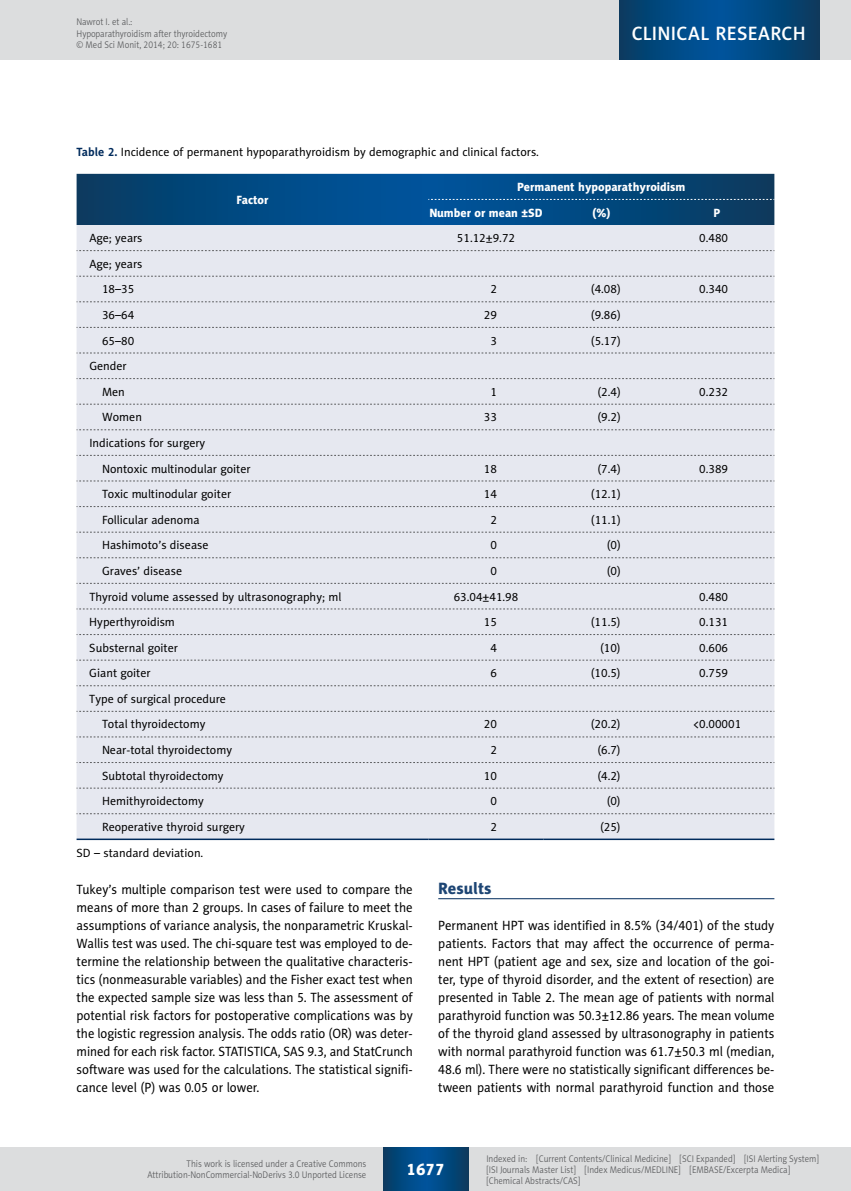
<style>
.page{position:relative;width:851px;height:1191px;background:#fff}
.page>*{position:absolute;margin:0;border:0;box-sizing:border-box;transform-origin:0 0}
.t1{font:19.5px "Naomi Sans EFN Medium";letter-spacing:.015em;color:#fff}
.t2{font:16.5px "Naomi Sans EFN Heavy";color:#1d4574}
.t3{font:16.5px "Naomi Sans EFN Heavy";color:#fff}
.t4{font:13.5px/18px "Naomi Sans EFN";color:#000;text-align:justify;scale:.95 1}
.t5{font:12px/25.7px "Naomi Sans EFN";color:#000}
.t6{font:12px/25.7px "Naomi Sans EFN Heavy";color:#fff}
.t7{font:9.75px/11.2px "Naomi Sans EFN Light";color:#58595b;scale:.9 1}
.s1{font-weight:700;color:#002b5c}
</style>
<div class="page">
<hr style="left:438px;top:898px;width:336px;height:1px;background:#002b5c">
<div style="left:77px;top:225px;width:697px;height:613px;background:#e6e8f0"></div>
<svg style="left:77px;top:250px;width:697px;height:1px"></svg>
<svg style="left:77px;top:276px;width:697px;height:1px"></svg>
<svg style="left:77px;top:301px;width:697px;height:1px"></svg>
<svg style="left:77px;top:327px;width:697px;height:1px"></svg>
<svg style="left:77px;top:353px;width:697px;height:1px"></svg>
<svg style="left:77px;top:378px;width:697px;height:1px"></svg>
<svg style="left:77px;top:404px;width:697px;height:1px"></svg>
<svg style="left:77px;top:429px;width:697px;height:1px"></svg>
<svg style="left:77px;top:455px;width:697px;height:1px"></svg>
<svg style="left:77px;top:481px;width:697px;height:1px"></svg>
<svg style="left:77px;top:506px;width:697px;height:1px"></svg>
<svg style="left:77px;top:532px;width:697px;height:1px"></svg>
<svg style="left:77px;top:557px;width:697px;height:1px"></svg>
<svg style="left:77px;top:583px;width:697px;height:1px"></svg>
<svg style="left:77px;top:608px;width:697px;height:1px"></svg>
<svg style="left:77px;top:634px;width:697px;height:1px"></svg>
<svg style="left:77px;top:660px;width:697px;height:1px"></svg>
<svg style="left:77px;top:685px;width:697px;height:1px"></svg>
<svg style="left:77px;top:711px;width:697px;height:1px"></svg>
<svg style="left:77px;top:736px;width:697px;height:1px"></svg>
<svg style="left:77px;top:762px;width:697px;height:1px"></svg>
<svg style="left:77px;top:788px;width:697px;height:1px"></svg>
<svg style="left:77px;top:813px;width:697px;height:1px"></svg>
<hr style="left:77px;top:838px;width:351px;height:2px;background:#002b5c">
<hr style="left:428px;top:838px;width:115px;height:2px;background:#002b5c">
<hr style="left:543px;top:838px;width:116px;height:2px;background:#002b5c">
<hr style="left:659px;top:838px;width:115px;height:2px;background:#002b5c">
<svg style="left:77px;top:174px;width:697px;height:51px;background:#034980"></svg>
<div style="left:0;top:1148px;width:850px;height:43px;background:#dcddde"></div>
<svg style="left:383px;top:1147px;width:85px;height:43px;background:#02487f"></svg>
<div style="left:0;top:0;width:850px;height:60px;background:#dcddde"></div>
<svg style="left:619px;top:0;width:200px;height:60px;background:#02487f"></svg>
<p class="t7" style="left:77px;top:16px;width:169px">Nawrot I. et al.:<br>Hypoparathyroidism after thyroidectomy © Med Sci Monit, 2014; 20: 1675-1681</p>
<h1 class="t1" style="left:631px;top:22px;width:175px">CLINICAL RESEARCH</h1>
<p class="t5" style="left:77px;top:139px;width:464px"><span class="s1">Table 2.</span> Incidence of permanent hypoparathyroidism by demographic and clinical factors.</p>
<p class="t6" style="left:236px;top:187px;width:34px">Factor</p>
<p class="t6" style="left:429px;top:174px;width:257px;text-indent:88px">Permanent hypoparathyroidism<br>Number or mean ±SD</p>
<p class="t6" style="left:592px;top:199px;width:19px">(%)</p>
<p class="t6" style="left:713px;top:199px;width:8px">P</p>
<p class="t5" style="left:89px;top:225px;width:55px">Age; years</p>
<p class="t5" style="left:457px;top:225px;width:60px">51.12±9.72</p>
<p class="t5" style="left:699px;top:225px;width:30px">0.480</p>
<p class="t5" style="left:89px;top:251px;width:55px;text-align:center">Age; years<br>18–35</p>
<p class="t5" style="left:490px;top:276px;width:8px">2</p>
<p class="t5" style="left:591px;top:276px;width:31px">(4.08)</p>
<p class="t5" style="left:699px;top:276px;width:30px">0.340</p>
<p class="t5" style="left:102px;top:302px;width:34px">36–64</p>
<p class="t5" style="left:483px;top:302px;width:15px">29</p>
<p class="t5" style="left:591px;top:302px;width:31px">(9.86)</p>
<p class="t5" style="left:102px;top:328px;width:34px">65–80</p>
<p class="t5" style="left:490px;top:328px;width:8px">3</p>
<p class="t5" style="left:591px;top:328px;width:31px">(5.17)</p>
<p class="t5" style="left:89px;top:353px;width:39px;text-align:right">Gender<br>Men</p>
<p class="t5" style="left:490px;top:379px;width:8px">1</p>
<p class="t5" style="left:597px;top:379px;width:25px">(2.4)</p>
<p class="t5" style="left:699px;top:379px;width:30px">0.232</p>
<p class="t5" style="left:102px;top:404px;width:41px">Women</p>
<p class="t5" style="left:483px;top:404px;width:15px">33</p>
<p class="t5" style="left:597px;top:404px;width:25px">(9.2)</p>
<p class="t5" style="left:102px;top:430px;width:150px;text-indent:-13px">Indications for surgery<br>Nontoxic multinodular goiter</p>
<p class="t5" style="left:483px;top:456px;width:15px">18</p>
<p class="t5" style="left:597px;top:456px;width:25px">(7.4)</p>
<p class="t5" style="left:699px;top:456px;width:30px">0.389</p>
<p class="t5" style="left:102px;top:481px;width:131px">Toxic multinodular goiter</p>
<p class="t5" style="left:483px;top:481px;width:15px">14</p>
<p class="t5" style="left:591px;top:481px;width:31px">(12.1)</p>
<p class="t5" style="left:102px;top:507px;width:99px">Follicular adenoma</p>
<p class="t5" style="left:490px;top:507px;width:8px">2</p>
<p class="t5" style="left:591px;top:507px;width:31px">(11.1)</p>
<p class="t5" style="left:102px;top:532px;width:108px">Hashimoto’s disease</p>
<p class="t5" style="left:490px;top:532px;width:8px">0</p>
<p class="t5" style="left:606px;top:532px;width:16px">(0)</p>
<p class="t5" style="left:102px;top:558px;width:82px">Graves’ disease</p>
<p class="t5" style="left:490px;top:558px;width:8px">0</p>
<p class="t5" style="left:606px;top:558px;width:16px">(0)</p>
<p class="t5" style="left:89px;top:583px;width:253px">Thyroid volume assessed by ultrasonography; ml</p>
<p class="t5" style="left:453px;top:583px;width:66px">63.04±41.98</p>
<p class="t5" style="left:699px;top:583px;width:30px">0.480</p>
<p class="t5" style="left:89px;top:609px;width:87px">Hyperthyroidism</p>
<p class="t5" style="left:483px;top:609px;width:15px">15</p>
<p class="t5" style="left:591px;top:609px;width:31px">(11.5)</p>
<p class="t5" style="left:699px;top:609px;width:30px">0.131</p>
<p class="t5" style="left:89px;top:635px;width:90px">Substernal goiter</p>
<p class="t5" style="left:490px;top:635px;width:8px">4</p>
<p class="t5" style="left:600px;top:635px;width:22px">(10)</p>
<p class="t5" style="left:699px;top:635px;width:30px">0.606</p>
<p class="t5" style="left:89px;top:660px;width:63px">Giant goiter</p>
<p class="t5" style="left:490px;top:660px;width:8px">6</p>
<p class="t5" style="left:591px;top:660px;width:31px">(10.5)</p>
<p class="t5" style="left:699px;top:660px;width:30px">0.759</p>
<p class="t5" style="left:102px;top:686px;width:125px;text-indent:-13px">Type of surgical procedure<br>Total thyroidectomy</p>
<p class="t5" style="left:483px;top:711px;width:15px">20</p>
<p class="t5" style="left:591px;top:711px;width:31px">(20.2)</p>
<p class="t5" style="left:693px;top:711px;width:49px">&lt;0.00001</p>
<p class="t5" style="left:102px;top:737px;width:131px">Near-total thyroidectomy</p>
<p class="t5" style="left:490px;top:737px;width:8px">2</p>
<p class="t5" style="left:597px;top:737px;width:25px">(6.7)</p>
<p class="t5" style="left:102px;top:763px;width:123px">Subtotal thyroidectomy</p>
<p class="t5" style="left:483px;top:763px;width:15px">10</p>
<p class="t5" style="left:597px;top:763px;width:25px">(4.2)</p>
<p class="t5" style="left:102px;top:788px;width:103px">Hemithyroidectomy</p>
<p class="t5" style="left:490px;top:788px;width:8px">0</p>
<p class="t5" style="left:606px;top:788px;width:16px">(0)</p>
<p class="t5" style="left:102px;top:814px;width:144px">Reoperative thyroid surgery</p>
<p class="t5" style="left:490px;top:814px;width:8px">2</p>
<p class="t5" style="left:600px;top:814px;width:22px">(25)</p>
<p class="t5" style="left:77px;top:840px;width:128px">SD – standard deviation.</p>
<p class="t4" style="left:77px;top:880px;width:355px">Tukey’s multiple comparison test were used to compare the means of more than 2 groups. In cases of failure to meet the assumptions of variance analysis, the nonparametric Kruskal-Wallis test was used. The chi-square test was employed to de&shy;termine the relationship between the qualitative characteris&shy;tics (nonmeasurable variables) and the Fisher exact test when the expected sample size was less than 5. The assessment of potential risk factors for postoperative complications was by the logistic regression analysis. The odds ratio (OR) was deter&shy;mined for each risk factor. STATISTICA, SAS 9.3, and StatCrunch software was used for the calculations. The statistical signifi&shy;cance level (P) was 0.05 or lower.</p>
<p class="t2" style="left:438px;top:878px;width:55px">Results</p>
<p class="t4" style="left:438px;top:916px;width:355px">Permanent HPT was identified in 8.5% (34/401) of the study patients. Factors that may affect the occurrence of perma&shy;nent HPT (patient age and sex, size and location of the goi&shy;ter, type of thyroid disorder, and the extent of resection) are presented in Table 2. The mean age of patients with normal parathyroid function was 50.3±12.86 years. The mean volume of the thyroid gland assessed by ultrasonography in patients with normal parathyroid function was 61.7±50.3 ml (median, 48.6 ml). There were no statistically significant differences be&shy;tween patients with normal parathyroid function and those</p>
<p class="t7" style="left:147px;top:1158px;width:245px;text-align:right">This work is licensed under a Creative Commons<br>Attribution-NonCommercial-NoDerivs 3.0 Unported License</p>
<p class="t3" style="left:406px;top:1159px;width:40px">1677</p>
<p class="t7" style="left:486px;top:1152px;width:371px">Indexed in: [Current Contents/Clinical Medicine] [SCI Expanded] [ISI Alerting System] [ISI Journals Master List] [Index Medicus/MEDLINE] [EMBASE/Excerpta Medica] [Chemical Abstracts/CAS]</p>
</div>
